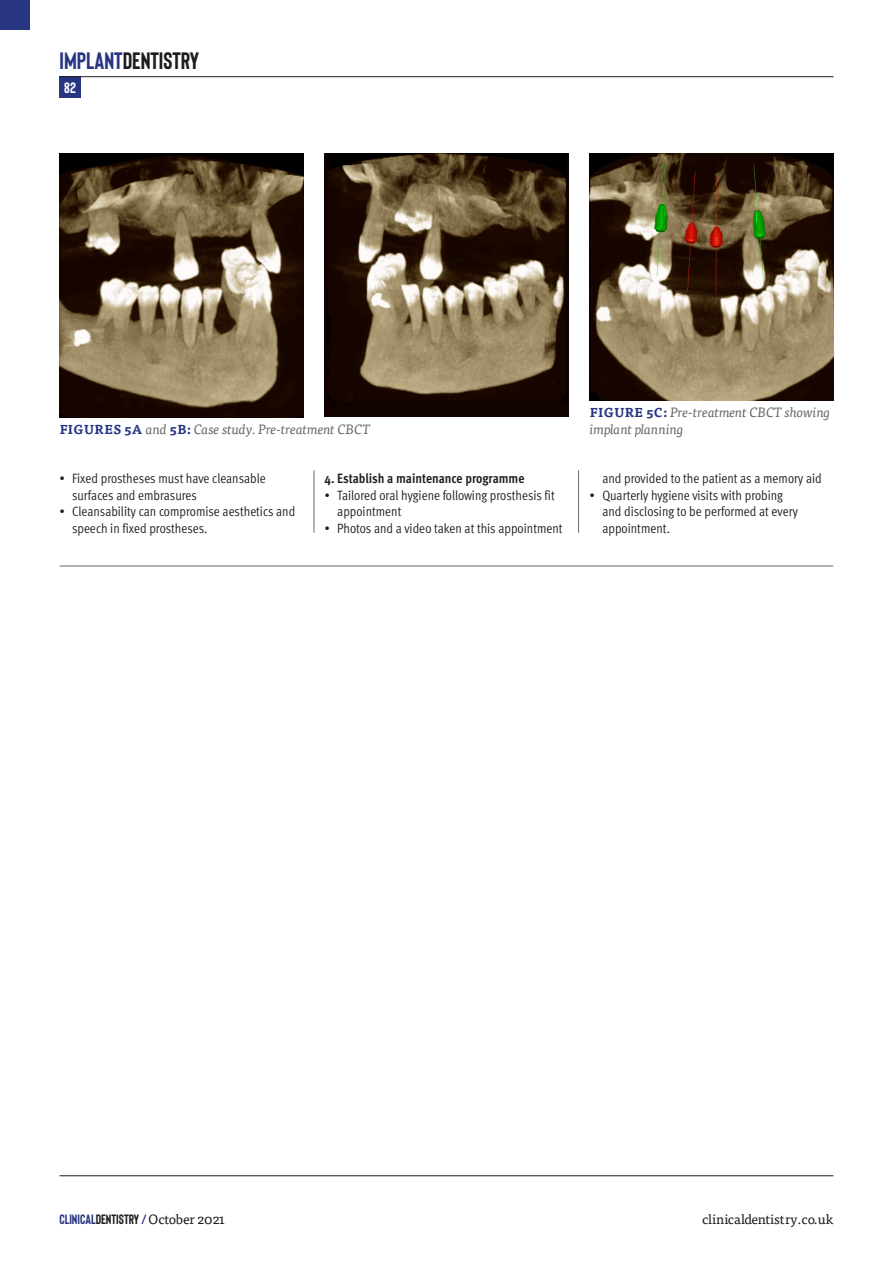
<style>
.page{position:relative;width:893px;height:1263px;background:#fff}
.page>*{position:absolute;margin:0;border:0;box-sizing:border-box;transform-origin:0 0}
.t1{font:700 23.7px "Bison";color:#1d1d1b}
.t2{font:700 15px "Bison";color:#fff}
.t3{font:13.5px/16.5px "Meta OT Cond Norm";color:#1d1d1b}
.t4{font:italic 13.5px "Tisa Pro";letter-spacing:-.015em;color:#67696a}
.t5{font:13.5px "Tisa Pro";color:#1d1d1b}
.t6{font:700 condensed 13.5px "Meta OT";color:#1d1d1b}
.s1{color:#283583}
.s2{font-weight:700;font-style:normal;font-size:12.75px;color:#283583}
.s3{font-family:"Bison";font-weight:700;color:#283583}
.s4{font-family:"Bison";font-weight:700}
</style>
<div class="page">
<hr style="left:60px;top:1175px;width:773px;height:1px;background:#1d1d1b">
<div style="left:60px;top:77px;width:21px;height:21px;background:#283583"></div>
<hr style="left:60px;top:76px;width:773px;height:1px;background:#1d1d1b">
<div style="left:0;top:0;width:30px;height:30px;background:#283583"></div>
<hr style="left:60px;top:566px;width:773px;height:1px;background:#67696a">
<hr style="left:313px;top:470px;width:1px;height:63px;background:#67696a">
<hr style="left:578px;top:470px;width:1px;height:63px;background:#67696a">
<div style="left:325px;top:153px;width:244px;height:264px;background:#110200"></div>
<img style="left:327px;top:153px;width:239px;height:248px">
<img style="left:590px;top:153px;width:243px;height:248px">
<img style="left:59px;top:153px;width:244px;height:264px">
<h1 class="t1" style="left:60px;top:46px;width:141px"><span class="s1">IMPLANT</span>DENTISTRY</h1>
<p class="t2" style="left:64px;top:78px;width:13px">82</p>
<p class="t4" style="left:590px;top:402px;width:242px"><span class="s2">FIGURE 5C:</span> Pre-treatment CBCT showing</p>
<p class="t4" style="left:60px;top:419px;width:312px"><span class="s2">FIGURES 5A</span> and <span class="s2">5B:</span> Case study. Pre-treatment CBCT</p>
<p class="t4" style="left:590px;top:419px;width:95px">implant planning</p>
<p class="t3" style="left:72px;top:470px;width:195px;text-indent:-13px">• Fixed prostheses must have cleansable surfaces and embrasures</p>
<p class="t3" style="left:72px;top:503px;width:225px;text-indent:-13px">• Cleansability can compromise aesthetics and speech in fixed prostheses.</p>
<p class="t6" style="left:324px;top:470px;width:202px">4. Establish a maintenance programme</p>
<p class="t3" style="left:337px;top:486px;width:219px;text-indent:-13px">• Tailored oral hygiene following prosthesis fit appointment</p>
<p class="t3" style="left:324px;top:519px;width:240px">• Photos and a video taken at this appointment</p>
<p class="t3" style="left:602px;top:470px;width:221px">and provided to the patient as a memory aid</p>
<p class="t3" style="left:602px;top:486px;width:197px;text-indent:-13px">• Quarterly hygiene visits with probing and disclosing to be performed at every appointment.</p>
<p class="t5" style="left:60px;top:1209px;width:167px"><span class="s3">CLINICAL</span><span class="s4">DENTISTRY</span> <span class="s3">/</span> October 2021</p>
<p class="t5" style="left:702px;top:1209px;width:133px">clinicaldentistry.co.uk</p>
</div>
